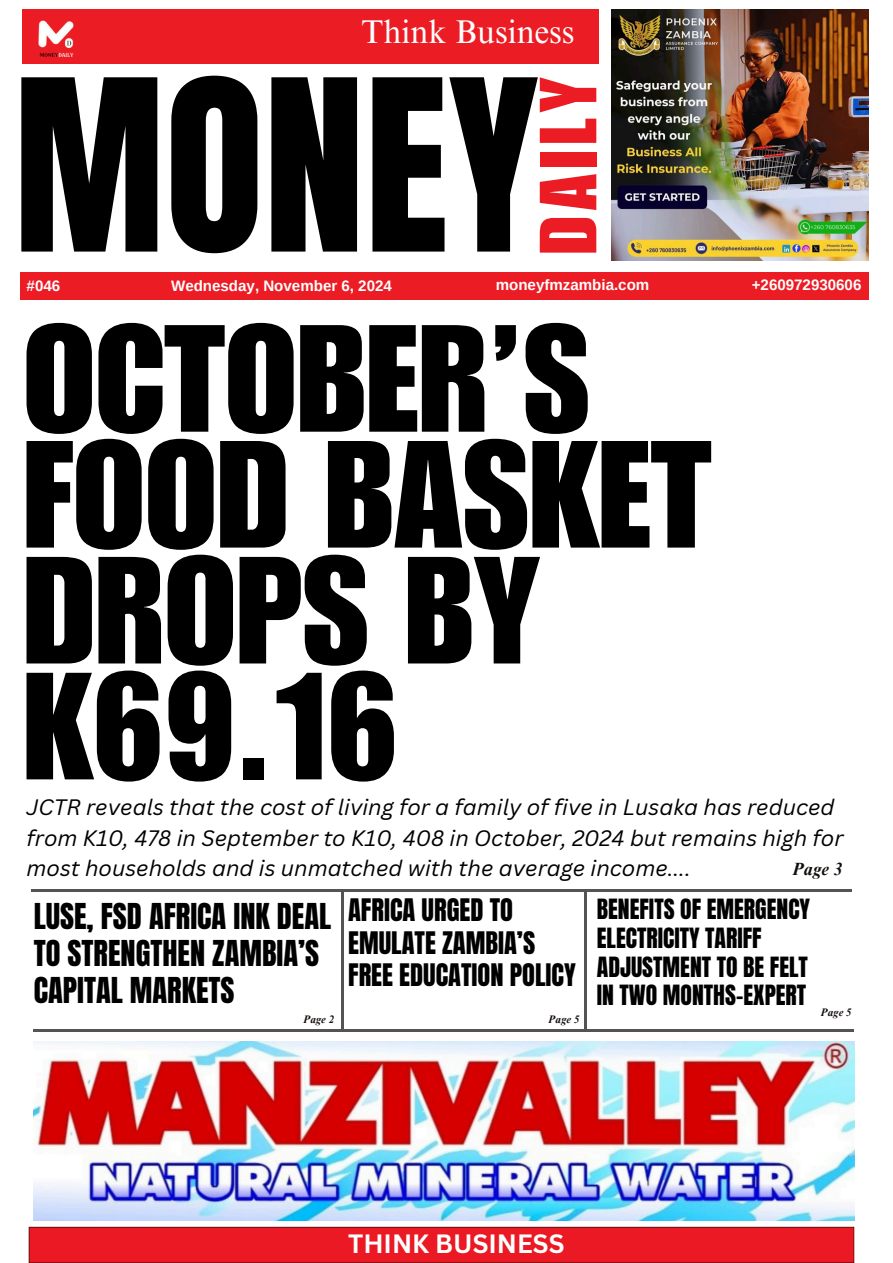
<style>
.page{position:relative;width:893px;height:1263px;background:#fff}
.page>*{position:absolute;margin:0;border:0;box-sizing:border-box;transform-origin:0 0}
.t1{font:202.88px "Anton";color:#000}
.t2{font:149.25px/115.9px "Impact LT Std";color:#000}
.t3{font:79.2px "Impact LT Std";letter-spacing:.075em;color:#ec1c24}
.t4{font:32.92px "Times NRMT Pro";color:#fff}
.t5{font:30.38px/36.8px "Anton";color:#000}
.t6{font:26.4px/32.1px "Anton";color:#000}
.t7{font:700 25.72px "Canva Sans";color:#fff}
.t8{font:23.7px/28.7px "Anton";color:#000}
.t9{font:italic 21.75px/30.4px "Canva Sans";color:#000}
.t10{font:italic 700 17.7px "Times NRMT Pro";color:#130e0b}
.t11{font:700 15.08px "Arimo";color:#fff}
.t12{font:italic 700 10.95px "Times NRMT Pro";color:#130e0b}
</style>
<div class="page">
<img style="left:28px;top:1226px;width:827px;height:37px">
<div style="left:21px;top:273px;width:847px;height:27px;background:#ec1c24"></div>
<div style="left:22px;top:10px;width:576px;height:54px;background:#ec1c24"></div>
<img style="left:38px;top:20px;width:36px;height:37px">
<img style="left:612px;top:10px;width:256px;height:251px">
<img style="left:34px;top:1041px;width:820px;height:180px">
<hr style="left:341px;top:889px;width:3px;height:140px;background:#545454">
<hr style="left:584px;top:891px;width:3px;height:139px;background:#545454">
<hr style="left:34px;top:1028px;width:820px;height:3px;background:#545454">
<hr style="left:31px;top:889px;width:820px;height:2px;background:#545454">
<p class="t4" style="left:361px;top:20px;width:215px">Think Business</p>
<p class="t1" style="left:14px;top:21px;width:527px">MONEY</p>
<p class="t3" style="left:540px;top:254px;width:179px;rotate:-90deg">DAILY</p>
<p class="t11" style="left:27px;top:277px;width:35px">#046</p>
<p class="t11" style="left:171px;top:277px;width:222px">Wednesday, November 6, 2024</p>
<p class="t11" style="left:496px;top:276px;width:155px">moneyfmzambia.com</p>
<p class="t11" style="left:752px;top:276px;width:111px">+260972930606</p>
<p class="t2" style="left:23px;top:342px;width:689px">OCTOBER’S<br>FOOD BASKET<br>DROPS BY<br>K69.16</p>
<p class="t9" style="left:27px;top:792px;width:818px">JCTR reveals that the cost of living for a family of five in Lusaka has reduced from K10, 478 in September to K10, 408 in October, 2024 but remains high for most households and is unmatched with the average income....</p>
<p class="t10" style="left:792px;top:862px;width:52px">Page 3</p>
<p class="t5" style="left:34px;top:898px;width:299px">LUSE, FSD AFRICA INK DEAL<br>TO STRENGTHEN ZAMBIA’S<br>CAPITAL MARKETS</p>
<p class="t6" style="left:348px;top:895px;width:229px">AFRICA URGED TO<br>EMULATE ZAMBIA’S<br>FREE EDUCATION POLICY</p>
<h4 class="t12" style="left:303px;top:1015px;width:33px">Page 2</h4>
<p class="t12" style="left:548px;top:1015px;width:33px">Page 5</p>
<p class="t8" style="left:597px;top:895px;width:215px">BENEFITS OF EMERGENCY<br>ELECTRICITY TARIFF<br>ADJUSTMENT TO BE FELT<br>IN TWO MONTHS-EXPERT</p>
<p class="t12" style="left:820px;top:1008px;width:33px">Page 5</p>
<p class="t7" style="left:348px;top:1225px;width:218px">THINK BUSINESS</p>
</div>
